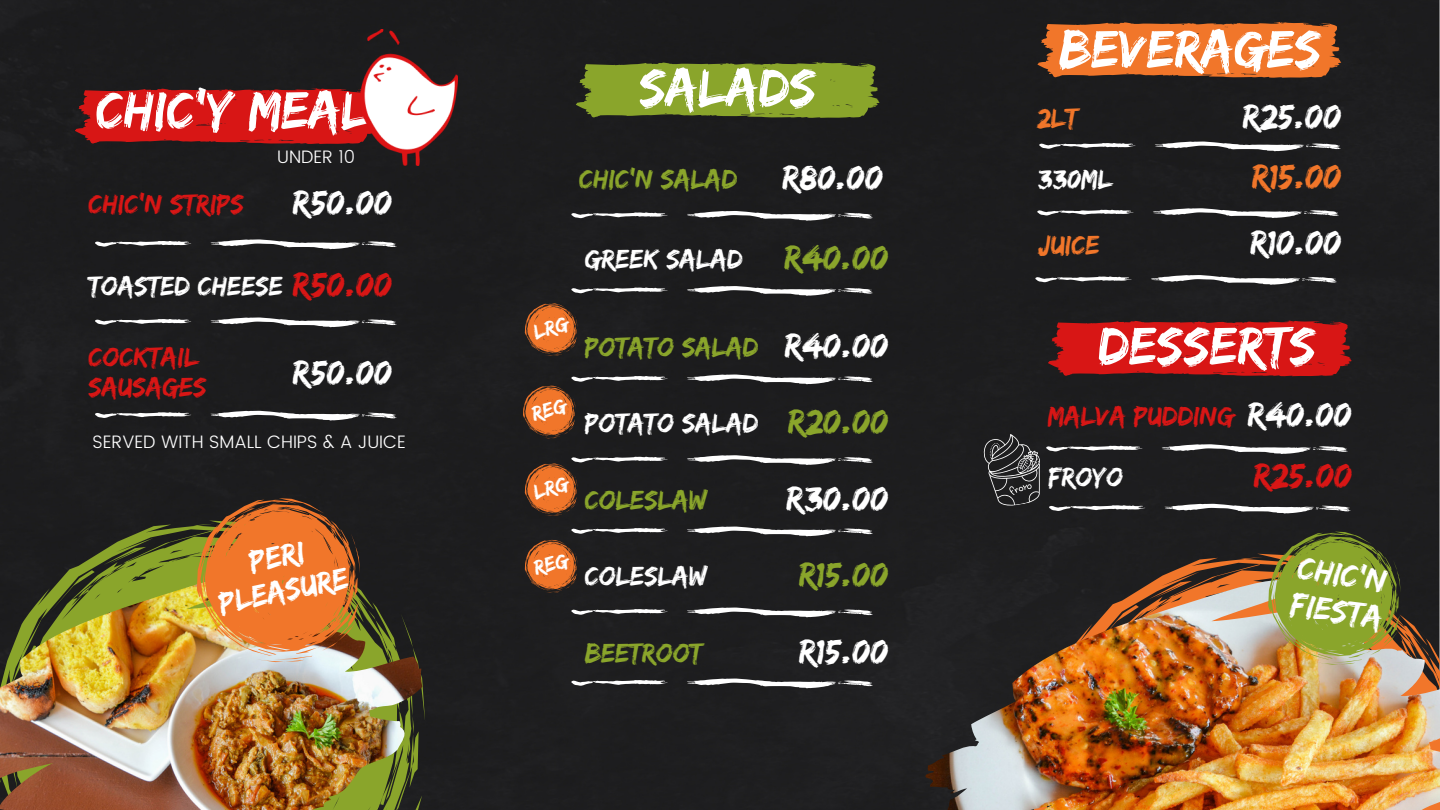
<style>
.page{position:relative;width:1440px;height:810px;background:#1d1d1e}
.page>*{position:absolute;margin:0;border:0;box-sizing:border-box;transform-origin:0 0}
.t1{font:55px "Edo";color:#fff}
.t2{font:36px "Edo";color:#fff}
.t3{font:36px "Edo";color:#8aa52b}
.t4{font:36px "Edo";color:#d81615}
.t5{font:36px "Edo";color:#f1762a}
.t6{font:33.9px "Edo";color:#fff}
.t7{font:32px/34.6px "Edo";color:#fff;text-align:center}
.t8{font:28px "Edo";color:#fff}
.t9{font:28px/30px "Edo";color:#d81615}
.t10{font:28px "Edo";color:#8aa52b}
.t11{font:28px "Edo";color:#f1762a}
.t12{font:300 18px "Poppins";color:#fff}
</style>
<div class="page">
<svg style="left:576px;top:62px;width:304px;height:56px;background:#7c9429"></svg>
<svg style="left:571px;top:211px;width:302px;height:10px"></svg>
<svg style="left:571px;top:286px;width:302px;height:10px"></svg>
<svg style="left:571px;top:608px;width:302px;height:9px"></svg>
<svg style="left:1038px;top:22px;width:303px;height:56px;background:#d86b28"></svg>
<svg style="left:1048px;top:320px;width:304px;height:57px;background:#be1616"></svg>
<svg style="left:1039px;top:142px;width:302px;height:9px"></svg>
<svg style="left:1037px;top:208px;width:302px;height:10px"></svg>
<svg style="left:1035px;top:275px;width:302px;height:10px"></svg>
<svg style="left:981px;top:430px;width:370px;height:83px;background:#313132"></svg>
<svg style="left:75px;top:88px;width:285px;height:56px;background:#c41615"></svg>
<img style="left:360px;top:29px;width:98px;height:136px">
<svg style="left:95px;top:239px;width:302px;height:10px"></svg>
<svg style="left:95px;top:318px;width:302px;height:9px"></svg>
<svg style="left:95px;top:411px;width:302px;height:9px"></svg>
<svg style="left:1033px;top:554px;width:407px;height:26px;background:#3e2b21"></svg>
<img style="left:926px;top:580px;width:514px;height:230px">
<svg style="left:1268px;top:532px;width:132px;height:132px;background:#868f36"></svg>
<svg style="left:0;top:521px;width:425px;height:289px;background:#333920"></svg>
<img style="left:0;top:574px;width:422px;height:236px">
<svg style="left:197px;top:498px;width:163px;height:164px;background:#c67336"></svg>
<svg style="left:571px;top:679px;width:302px;height:9px"></svg>
<svg style="left:525px;top:303px;width:52px;height:53px;background:#aa5826"></svg>
<svg style="left:523px;top:375px;width:350px;height:63px;background:#382e29"></svg>
<svg style="left:525px;top:455px;width:348px;height:61px;background:#3a2f2a"></svg>
<svg style="left:525px;top:527px;width:348px;height:65px;background:#392f2a"></svg>
<p class="t1" style="left:96px;top:78px;width:275px">CHIC’Y MEAL</p>
<p class="t9" style="left:88px;top:189px;width:157px">CHIC’N STRIPS</p>
<p class="t12" style="left:277px;top:146px;width:80px">UNDER 10</p>
<p class="t2" style="left:293px;top:181px;width:101px">R50.00</p>
<p class="t8" style="left:88px;top:270px;width:196px">TOASTED CHEESE</p>
<p class="t4" style="left:293px;top:263px;width:101px">R50.00</p>
<p class="t9" style="left:88px;top:341px;width:120px">COCKTAIL<br>SAUSAGES</p>
<p class="t2" style="left:293px;top:351px;width:101px">R50.00</p>
<p class="t12" style="left:93px;top:432px;width:315px">SERVED WITH SMALL CHIPS &amp; A JUICE</p>
<p class="t7" style="left:209px;top:551px;width:133px;rotate:-11deg">PERI<br>PLEASURE</p>
<p class="t1" style="left:639px;top:56px;width:178px">SALADS</p>
<p class="t10" style="left:579px;top:163px;width:160px">CHIC’N SALAD</p>
<p class="t2" style="left:782px;top:156px;width:102px">R80.00</p>
<p class="t8" style="left:585px;top:243px;width:160px">GREEK SALAD</p>
<p class="t3" style="left:784px;top:236px;width:105px">R40.00</p>
<p class="t10" style="left:585px;top:331px;width:175px">POTATO SALAD</p>
<p class="t2" style="left:784px;top:324px;width:105px">R40.00</p>
<p class="t8" style="left:585px;top:407px;width:175px">POTATO SALAD</p>
<p class="t3" style="left:788px;top:400px;width:102px">R20.00</p>
<p class="t10" style="left:585px;top:484px;width:124px">COLESLAW</p>
<p class="t2" style="left:786px;top:477px;width:104px">R30.00</p>
<p class="t8" style="left:585px;top:560px;width:124px">COLESLAW</p>
<p class="t3" style="left:799px;top:554px;width:91px">R15.00</p>
<p class="t10" style="left:585px;top:637px;width:119px">BEETROOT</p>
<p class="t2" style="left:799px;top:630px;width:91px">R15.00</p>
<p class="t1" style="left:1059px;top:17px;width:263px">BEVERAGES</p>
<p class="t2" style="left:1243px;top:95px;width:100px">R25.00</p>
<p class="t11" style="left:1038px;top:102px;width:42px">2LT</p>
<p class="t8" style="left:1038px;top:162px;width:76px">330ML</p>
<p class="t11" style="left:1038px;top:228px;width:63px">JUICE</p>
<p class="t5" style="left:1252px;top:156px;width:91px">R15.00</p>
<p class="t2" style="left:1250px;top:222px;width:93px">R10.00</p>
<p class="t1" style="left:1099px;top:314px;width:219px">DESSERTS</p>
<p class="t2" style="left:1248px;top:393px;width:105px">R40.00</p>
<p class="t9" style="left:1048px;top:401px;width:188px">MALVA PUDDING</p>
<p class="t8" style="left:1048px;top:461px;width:76px">FROYO</p>
<p class="t4" style="left:1253px;top:454px;width:100px">R25.00</p>
<p class="t6" style="left:1301px;top:548px;width:91px;rotate:9deg">CHIC’N</p>
<p class="t6" style="left:1294px;top:584px;width:94px;rotate:9deg">FIESTA</p>
</div>
